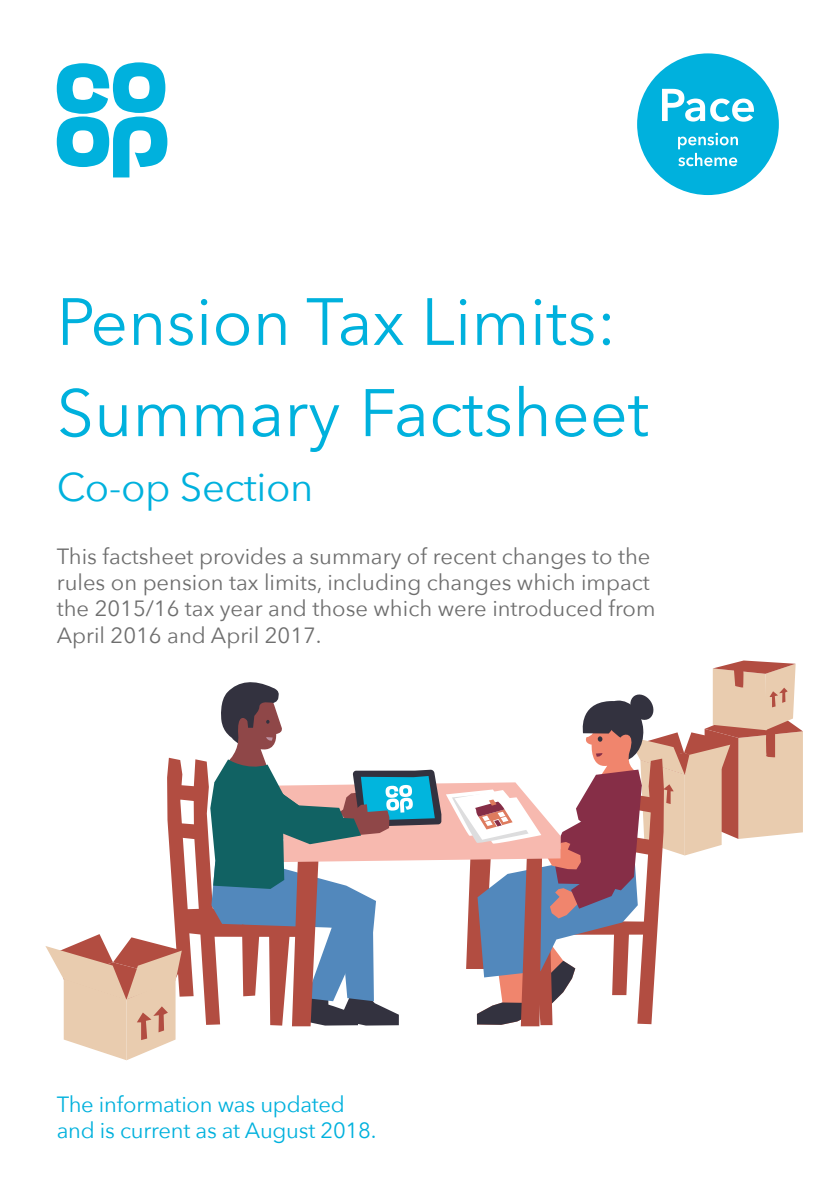
<style>
.page{position:relative;width:840px;height:1191px;background:#fff}
.page>*{position:absolute;margin:0;border:0;box-sizing:border-box;transform-origin:0 0}
.t1{font:66.4px "Avenir Next";color:#00b1dd}
.t2{font:66px "Avenir Next";color:#00b1dd}
.t3{font:40px "Avenir Next";letter-spacing:-.01em;color:#00b1dd}
.t4{font:22px/26.4px "Avenir Next";color:#6e6e6e}
.t5{font:22px/25.4px "Avenir Next";letter-spacing:-.01em;color:#00b1dd}
.s1{font-size:66px}
</style>
<div class="page">
<svg style="left:45px;top:660px;width:757px;height:400px"></svg>
<svg style="left:57px;top:62px;width:110px;height:115px"></svg>
<div style="left:636px;top:53px;width:142px;height:142px;background:#00b1dd;border-radius:50%"></div>
<svg style="left:662px;top:89px;width:91px;height:33px"></svg>
<svg style="left:678px;top:133px;width:59px;height:33px"></svg>
<p class="t2" style="left:57px;top:266px;width:560px">Pension Tax Limits:</p>
<p class="t1" style="left:57px;top:357px;width:593px"><span class="s1">Summary</span> Factsheet</p>
<p class="t3" style="left:57px;top:453px;width:258px">Co-op Section</p>
<p class="t4" style="left:57px;top:542px;width:600px">This factsheet provides a summary of recent changes to the rules on pension tax limits, including changes which impact the 2015/16 tax year and those which were introduced from April 2016 and April 2017.</p>
<p class="t5" style="left:57px;top:1091px;width:321px">The information was updated and is current as at August 2018.</p>
</div>
